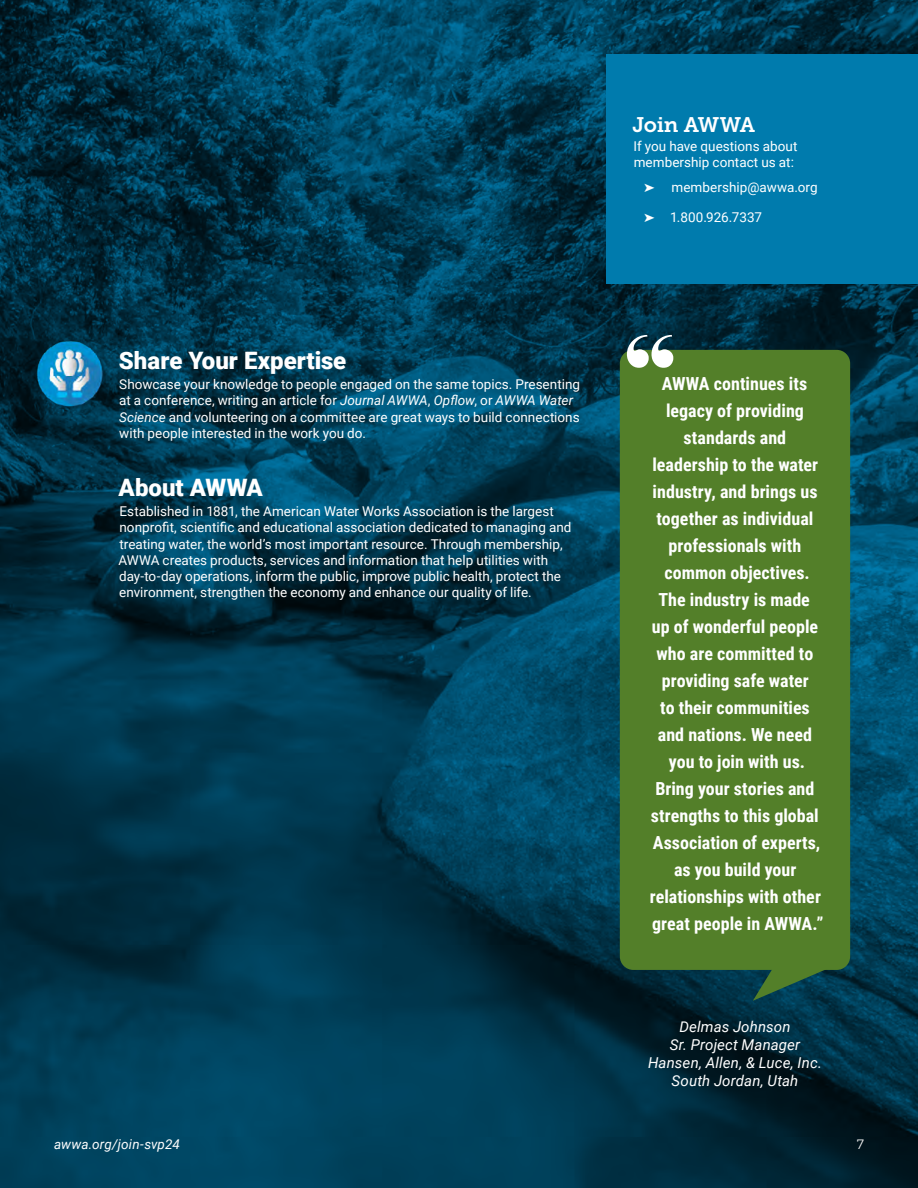
<style>
.page{position:relative;width:918px;height:1188px;background:#fff}
.page>*{position:absolute;margin:0;border:0;box-sizing:border-box;transform-origin:0 0}
.KO_Subhead_Bold{font:900 24px "Roboto";color:#fff}
.KO_Head_Callout{font:21px "Museo Slab 700";letter-spacing:-.02em;color:#fff}
.t1{font:700 18px/27px "Roboto Condensed";color:#fff;text-align:center}
.Quote_Attribution{font:italic 15px "Roboto";letter-spacing:.01em;color:#fff}
.KO_Body{font:13.5px/16.2px "Roboto";color:#fff}
.t2{font:italic 13.5px "Roboto";letter-spacing:.01em;color:#fff}
.t3{font:13.5px "Museo Slab 300";color:#fff}
.s1{font-style:italic}
</style>
<div class="page">
<img style="left:0;top:0;width:918px;height:1188px">
<div style="left:620px;top:350px;width:230px;height:620px;background:#537f29;border-radius:14px"></div>
<svg style="left:627px;top:335px;width:46px;height:33px"></svg>
<svg style="left:753px;top:970px;width:79px;height:31px;background:#1b5144"></svg>
<img style="left:23px;top:330px;width:93px;height:85px">
<div style="left:606px;top:54px;width:312px;height:230px;background:#007bad"></div>
<p class="KO_Subhead_Bold" style="left:119px;top:344px;width:229px">Share Your Expertise</p>
<p class="KO_Body" style="left:119px;top:376px;width:463px">Showcase your knowledge to people engaged on the same topics. Presenting at a conference, writing an article for <span class="s1">Journal AWWA</span>, <span class="s1">Opflow</span>, or <span class="s1">AWWA Water Science</span> and volunteering on a committee are great ways to build connections with people interested in the work you do.</p>
<p class="KO_Subhead_Bold" style="left:119px;top:471px;width:146px">About AWWA</p>
<p class="KO_Body" style="left:118px;top:503px;width:454px">Established in 1881, the American Water Works Association is the largest nonprofit, scientific and educational association dedicated to managing and treating water, the world’s most important resource. Through membership, AWWA creates products, services and information that help utilities with day-to-day operations, inform the public, improve public health, protect the environment, strengthen the economy and enhance our quality of life.</p>
<p class="KO_Head_Callout" style="left:633px;top:112px;width:124px">Join AWWA</p>
<p class="KO_Body" style="left:634px;top:137px;width:165px">If you have questions about membership contact us at:</p>
<p class="KO_Body" style="left:644px;top:179px;width:175px">➤ membership@awwa.org</p>
<p class="KO_Body" style="left:644px;top:208px;width:120px">➤ 1.800.926.7337</p>
<p class="t1" style="left:650px;top:370px;width:175px">AWWA continues its legacy of providing standards and leadership to the water industry, and brings us together as individual professionals with common objectives.<br>The industry is made up of wonderful people who are committed to providing safe water<br>to their communities and nations. We need you to join with us.<br>Bring your stories and strengths to this global<br>Association of experts, as you build your relationships with other great people in AWWA.”</p>
<p class="Quote_Attribution" style="left:679px;top:1016px;width:113px">Delmas Johnson</p>
<p class="Quote_Attribution" style="left:670px;top:1034px;width:132px">Sr. Project Manager</p>
<p class="Quote_Attribution" style="left:648px;top:1052px;width:175px">Hansen, Allen, &amp; Luce, Inc.</p>
<p class="Quote_Attribution" style="left:672px;top:1070px;width:128px">South Jordan, Utah</p>
<p class="t2" style="left:54px;top:1135px;width:127px">awwa.org/join-svp24</p>
<p class="t3" style="left:857px;top:1137px;width:9px">7</p>
</div>
